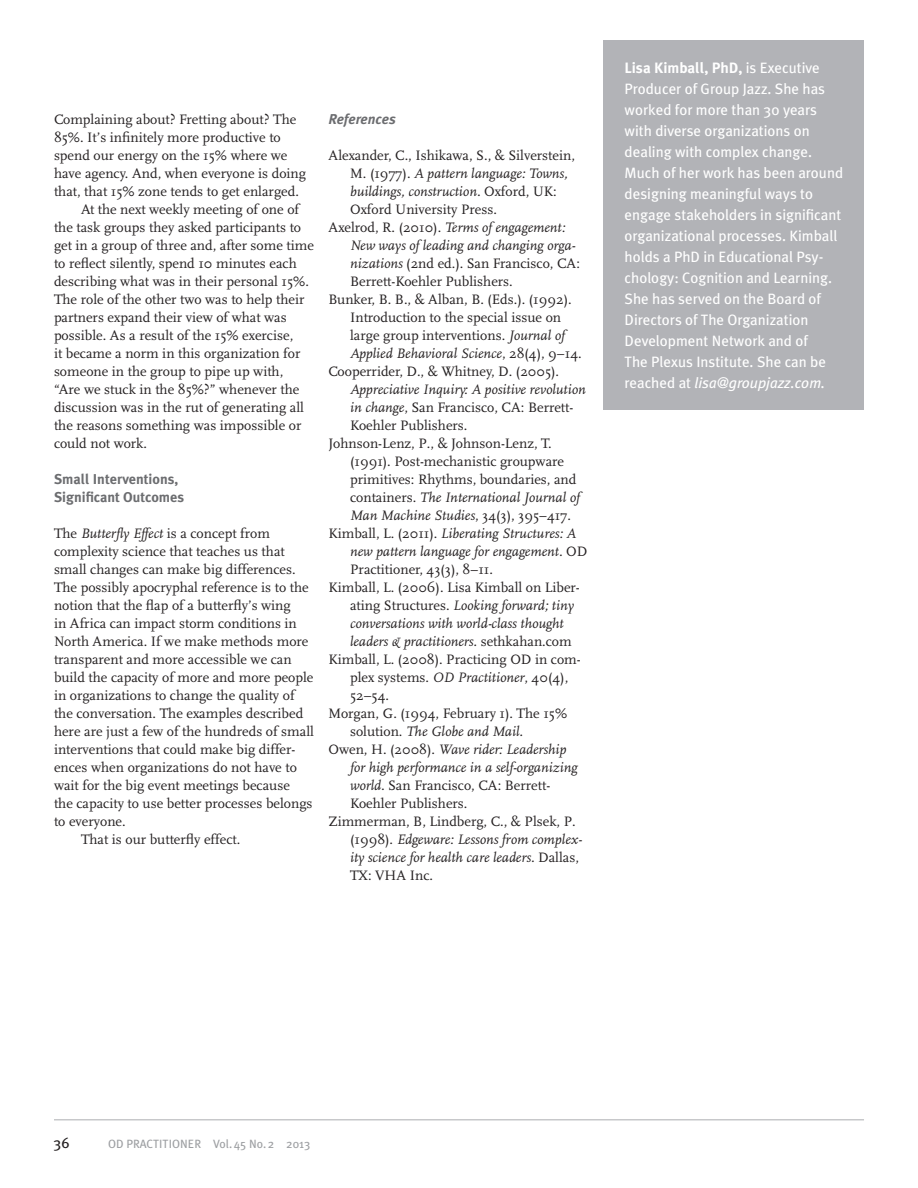
<style>
.page{position:relative;width:918px;height:1188px;background:#fff}
.page>*{position:absolute;margin:0;border:0;box-sizing:border-box;transform-origin:0 0}
.Author_Box_Bio{font:15px/21px "Meta Plus";color:#fff}
.t1{font:15px "Meta Plus";color:#231f20}
.body_text-no_indent{font:14.25px/18px "Scala";color:#231f20}
.body_text{font:14.25px/18px "Scala";color:#231f20}
.t2{font:italic 14.25px "Scala";color:#231f20}
.B_Heads{font:700 14.25px/18px "Meta Plus";color:#6c6d70}
.B_Heads_Italic{font:italic 700 14.25px "Meta Plus";color:#6c6d70}
.t3{font:12px "Meta Plus";color:#9d9fa2}
.s1{font-style:italic}
.s2{font-style:normal}
.s3{font-weight:700}
</style>
<div class="page">
<hr style="left:54px;top:1119px;width:810px;height:1px;background:#c7c8ca">
<div style="left:603px;top:40px;width:261px;height:370px;background:#b2b3b7"></div>
<p class="body_text" style="left:54px;top:110px;width:254px">Complaining about? Fretting about? The 85%. It’s infinitely more productive to spend our energy on the 15% where we have agency. And, when everyone is doing that, that 15% zone tends to get enlarged.</p>
<p class="body_text" style="left:54px;top:200px;width:261px;text-indent:27px">At the next weekly meeting of one of the task groups they asked participants to get in a group of three and, after some time to reflect silently, spend 10 minutes each describing what was in their personal 15%.<br>The role of the other two was to help their partners expand their view of what was possible. As a result of the 15% exercise,<br>it became a norm in this organization for someone in the group to pipe up with,<br>“Are we stuck in the 85%?” whenever the discussion was in the rut of generating all the reasons something was impossible or could not work.</p>
<p class="B_Heads" style="left:54px;top:470px;width:132px">Small Interventions,<br>Significant Outcomes</p>
<p class="body_text-no_indent" style="left:54px;top:524px;width:261px">The <span class="s1">Butterfly Effect</span> is a concept from complexity science that teaches us that small changes can make big differences.<br>The possibly apocryphal reference is to the notion that the flap of a butterfly’s wing<br>in Africa can impact storm conditions in North America. If we make methods more transparent and more accessible we can build the capacity of more and more people in organizations to change the quality of the conversation. The examples described here are just a few of the hundreds of small interventions that could make big differ&shy;ences when organizations do not have to wait for the big event meetings because<br>the capacity to use better processes belongs to everyone.</p>
<p class="body_text" style="left:81px;top:830px;width:161px">That is our butterfly effect.</p>
<p class="B_Heads_Italic" style="left:328px;top:111px;width:69px">References</p>
<p class="body_text-no_indent" style="left:328px;top:146px;width:248px">Alexander, C., Ishikawa, S., &amp; Silverstein,</p>
<p class="t2" style="left:350px;top:166px;width:219px"><span class="s2">M. (1977).</span> A pattern language: Towns,</p>
<p class="t2" style="left:350px;top:184px;width:208px">buildings, construction. <span class="s2">Oxford, UK:</span></p>
<p class="body_text-no_indent" style="left:350px;top:200px;width:148px">Oxford University Press.</p>
<p class="t2" style="left:328px;top:220px;width:238px"><span class="s2">Axelrod, R. (2010).</span> Terms of engagement:</p>
<p class="t2" style="left:350px;top:238px;width:227px">New ways of leading and changing orga-</p>
<p class="body_text-no_indent" style="left:350px;top:254px;width:231px"><span class="s1">nizations</span> (2nd ed.). San Francisco, CA:</p>
<p class="body_text-no_indent" style="left:350px;top:272px;width:164px">Berrett-Koehler Publishers.</p>
<p class="body_text-no_indent" style="left:328px;top:290px;width:245px">Bunker, B. B., &amp; Alban, B. (Eds.). (1992).</p>
<p class="body_text-no_indent" style="left:350px;top:308px;width:213px">Introduction to the special issue on</p>
<p class="body_text-no_indent" style="left:350px;top:326px;width:216px">large group interventions. <span class="s1">Journal of</span></p>
<p class="t2" style="left:350px;top:346px;width:233px">Applied Behavioral Science<span class="s2">, 28(4), 9–14.</span></p>
<p class="body_text-no_indent" style="left:328px;top:362px;width:232px">Cooperrider, D., &amp; Whitney, D. (2005).</p>
<p class="t2" style="left:350px;top:382px;width:237px">Appreciative Inquiry: A positive revolution</p>
<p class="body_text-no_indent" style="left:350px;top:398px;width:225px"><span class="s1">in change</span>, San Francisco, CA: Berrett-</p>
<p class="body_text-no_indent" style="left:350px;top:416px;width:119px">Koehler Publishers.</p>
<p class="body_text-no_indent" style="left:328px;top:434px;width:225px">Johnson-Lenz, P., &amp; Johnson-Lenz, T.</p>
<p class="body_text-no_indent" style="left:350px;top:452px;width:216px">(1991). Post-mechanistic groupware</p>
<p class="body_text-no_indent" style="left:350px;top:470px;width:228px">primitives: Rhythms, boundaries, and</p>
<p class="t2" style="left:350px;top:490px;width:231px"><span class="s2">containers.</span> The International Journal of</p>
<p class="t2" style="left:350px;top:508px;width:222px">Man Machine Studies<span class="s2">, 34(3), 395–417.</span></p>
<p class="t2" style="left:328px;top:526px;width:249px"><span class="s2">Kimball, L. (2011).</span> Liberating Structures: A</p>
<p class="t2" style="left:350px;top:544px;width:239px">new pattern language for engagement. <span class="s2">OD</span></p>
<p class="body_text-no_indent" style="left:350px;top:560px;width:144px">Practitioner, 43(3), 8–11.</p>
<p class="body_text-no_indent" style="left:328px;top:578px;width:253px">Kimball, L. (2006). Lisa Kimball on Liber-</p>
<p class="t2" style="left:350px;top:598px;width:225px"><span class="s2">ating Structures.</span> Looking forward; tiny</p>
<p class="t2" style="left:350px;top:616px;width:215px">conversations with world-class thought</p>
<p class="t2" style="left:350px;top:634px;width:223px">leaders &amp; practitioners. <span class="s2">sethkahan.com</span></p>
<p class="body_text-no_indent" style="left:328px;top:650px;width:254px">Kimball, L. (2008). Practicing OD in com-</p>
<p class="body_text-no_indent" style="left:350px;top:668px;width:220px">plex systems. <span class="s1">OD Practitioner</span>, 40(4),</p>
<p class="body_text-no_indent" style="left:350px;top:686px;width:41px">52–54.</p>
<p class="body_text-no_indent" style="left:328px;top:704px;width:240px">Morgan, G. (1994, February 1). The 15%</p>
<p class="t2" style="left:350px;top:724px;width:174px"><span class="s2">solution.</span> The Globe and Mail.</p>
<p class="t2" style="left:328px;top:742px;width:240px"><span class="s2">Owen, H. (2008).</span> Wave rider: Leadership</p>
<p class="t2" style="left:350px;top:760px;width:229px">for high performance in a self-organizing</p>
<p class="body_text-no_indent" style="left:350px;top:776px;width:202px"><span class="s1">world.</span> San Francisco, CA: Berrett-</p>
<p class="body_text-no_indent" style="left:350px;top:794px;width:119px">Koehler Publishers.</p>
<p class="body_text-no_indent" style="left:328px;top:812px;width:249px">Zimmerman, B, Lindberg, C., &amp; Plsek, P.</p>
<p class="t2" style="left:350px;top:832px;width:233px"><span class="s2">(1998).</span> Edgeware: Lessons from complex-</p>
<p class="t2" style="left:350px;top:850px;width:230px">ity science for health care leaders. <span class="s2">Dallas,</span></p>
<p class="body_text-no_indent" style="left:350px;top:866px;width:85px">TX: VHA Inc.</p>
<p class="Author_Box_Bio" style="left:625px;top:57px;width:220px"><span class="s3">Lisa Kimball, PhD,</span> is Executive<br>Producer of Group Jazz. She has worked for more than 30 years with diverse organizations on dealing with complex change.<br>Much of her work has been around designing meaningful ways to engage stakeholders in significant organizational processes. -Kimball holds a PhD in Educational Psy&shy;chology: Cognition and Learning.<br>She has served on the Board of<br>Directors of The Organization<br>Development Network and of<br>The Plexus Institute. She can be reached at <span class="s1">lisa@groupjazz.com.</span></p>
<p class="t1" style="left:54px;top:1134px;width:18px">36</p>
<p class="t3" style="left:108px;top:1136px;width:204px">OD PRACTITIONER Vol.45 No.2 2013</p>
</div>
